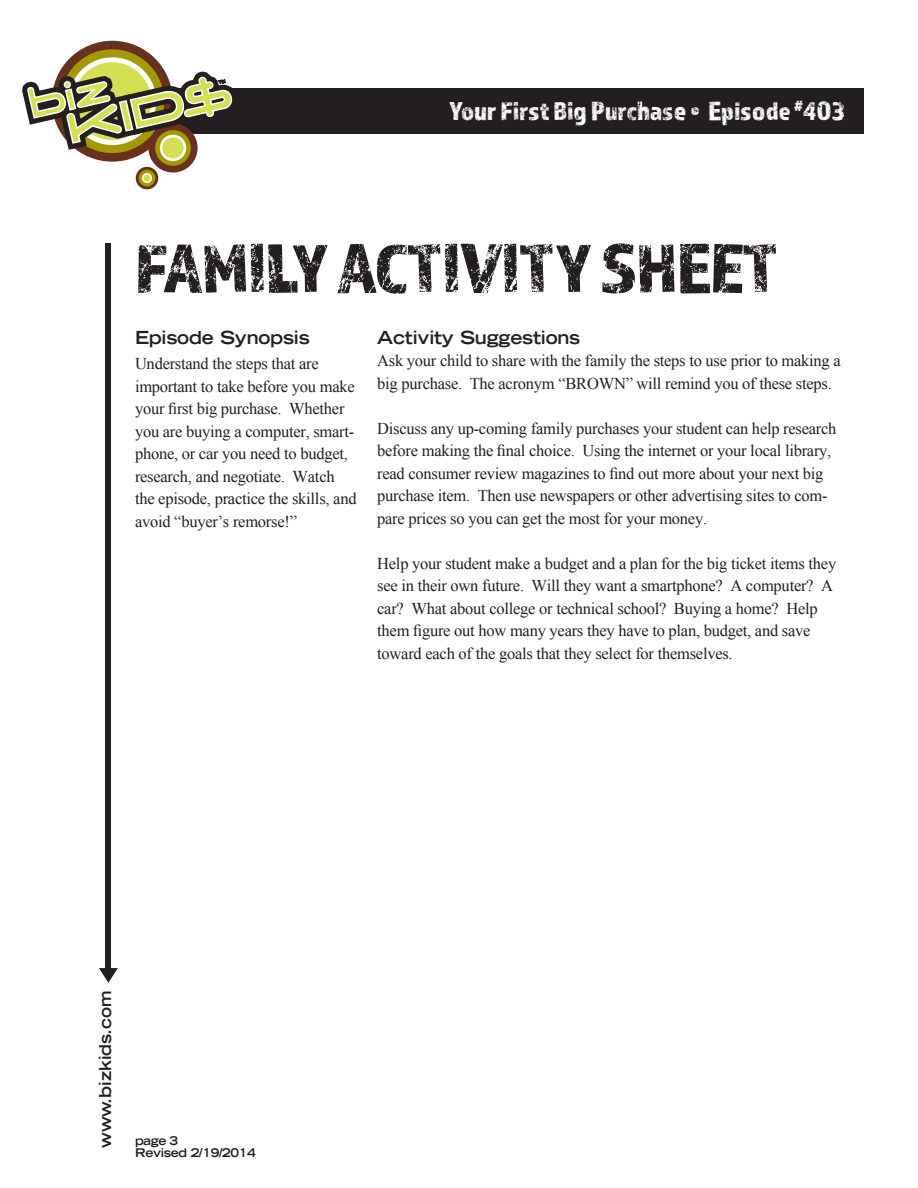
<style>
.page{position:relative;width:918px;height:1188px;background:#fff}
.page>*{position:absolute;margin:0;border:0;box-sizing:border-box;transform-origin:0 0}
.t1{font:72px "Almaq Rough";letter-spacing:-.015em;color:#231f20}
.t2{font:27px "Almaq Rough";color:#fff}
.SUBHEAD{font:700 expanded 18px "Trade Gothic LT Std";letter-spacing:-.01em;color:#231f20}
.t3{font:16.5px/22.5px "Times New Roman";letter-spacing:-.015em;color:#231f20}
.t4{font:700 expanded 16.5px "Trade Gothic LT Std";color:#231f20}
.t5{font:700 expanded 12px/12px "Trade Gothic LT Std";letter-spacing:-.025em;color:#231f20}
</style>
<div class="page">
<div style="left:99px;top:88px;width:765px;height:45px;background:#231f20"></div>
<div style="left:106px;top:243px;width:5px;height:730px;background:#231f20"></div>
<svg style="left:99px;top:968px;width:19px;height:15px"></svg>
<svg style="left:22px;top:40px;width:215px;height:150px"></svg>
<h2 class="t2" style="left:449px;top:95px;width:397px">Your First Big Purchase • Episode <sup>#</sup>403</h2>
<p class="t1" style="left:135px;top:225px;width:645px">FAMILY ACTIVITY SHEET</p>
<p class="SUBHEAD" style="left:135px;top:325px;width:176px">Episode Synopsis</p>
<p class="t3" style="left:135px;top:352px;width:223px">Understand the steps that are important to take before you make your first big purchase. Whether you are buying a computer, smart&shy;phone, or car you need to budget, research, and negotiate. Watch the episode, practice the skills, and avoid “buyer’s remorse!”</p>
<p class="SUBHEAD" style="left:377px;top:325px;width:205px">Activity Suggestions</p>
<p class="t3" style="left:377px;top:349px;width:465px">Ask your child to share with the family the steps to use prior to making a big purchase. The acronym “BROWN” will remind you of these steps.</p>
<p class="t3" style="left:377px;top:417px;width:461px">Discuss any up-coming family purchases your student can help research before making the final choice. Using the internet or your local library, read consumer review magazines to find out more about your next big purchase item. Then use newspapers or other advertising sites to com&shy;pare prices so you can get the most for your money.</p>
<p class="t3" style="left:377px;top:552px;width:461px">Help your student make a budget and a plan for the big ticket items they see in their own future. Will they want a smartphone? A computer? A car? What about college or technical school? Buying a home? Help them figure out how many years they have to plan, budget, and save toward each of the goals that they select for themselves.</p>
<p class="t4" style="left:95px;top:1148px;width:159px;rotate:-90deg">www.bizkids.com</p>
<p class="t5" style="left:135px;top:1135px;width:122px">page 3<br>Revised 2/19/2014</p>
</div>
